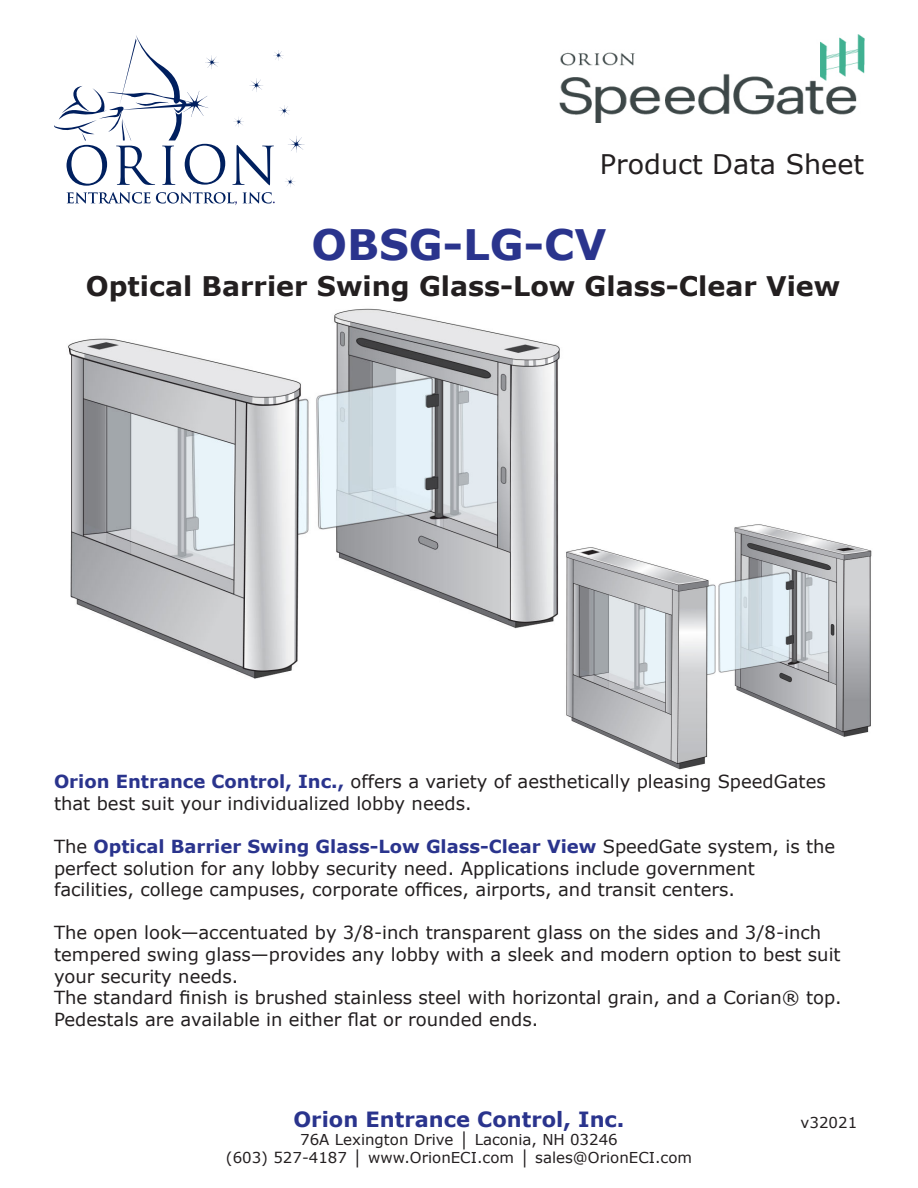
<style>
.page{position:relative;width:918px;height:1188px;background:#fff}
.page>*{position:absolute;margin:0;border:0;box-sizing:border-box;transform-origin:0 0}
.t1{font:700 42px "Verdana";color:#2a348d}
.t2{font:700 27px "Verdana";color:#231f20}
.t3{font:27px "Verdana";color:#231f20}
.t4{font:700 21px "Verdana";color:#2a348d}
.t5{font:18px/21.6px "Verdana";color:#231f20}
.t6{font:15px "Verdana";color:#231f20}
.s1{font-weight:700;color:#2a348d}
</style>
<div class="page">
<svg style="left:67px;top:192px;width:170px;height:13px"></svg>
<svg style="left:243px;top:192px;width:32px;height:12px"></svg>
<svg style="left:232px;top:145px;width:42px;height:40px"></svg>
<svg style="left:249px;top:78px;width:14px;height:14px"></svg>
<svg style="left:233px;top:117px;width:11px;height:10px"></svg>
<svg style="left:288px;top:136px;width:17px;height:17px"></svg>
<svg style="left:279px;top:105px;width:11px;height:12px"></svg>
<svg style="left:54px;top:35px;width:171px;height:151px"></svg>
<svg style="left:285px;top:177px;width:10px;height:10px"></svg>
<svg style="left:273px;top:50px;width:11px;height:11px"></svg>
<img style="left:68px;top:308px;width:492px;height:371px">
<img style="left:559px;top:35px;width:305px;height:87px">
<img style="left:559px;top:481px;width:313px;height:289px">
<p class="t3" style="left:600px;top:147px;width:266px">Product Data Sheet</p>
<p class="t1" style="left:311px;top:217px;width:297px">OBSG-LG-CV</p>
<p class="t2" style="left:86px;top:268px;width:756px">Optical Barrier Swing Glass-Low Glass-Clear View</p>
<p class="t5" style="left:54px;top:771px;width:773px"><span class="s1">Orion Entrance Control, Inc.,</span> offers a variety of aesthetically pleasing SpeedGates that best suit your individualized lobby needs.</p>
<p class="t5" style="left:54px;top:836px;width:783px">The <span class="s1">Optical Barrier Swing Glass-Low Glass-Clear View</span> SpeedGate system, is the perfect solution for any lobby security need. Applications include government</p>
<p class="t5" style="left:54px;top:879px;width:683px">facilities, college campuses, corporate offices, airports, and transit centers.</p>
<p class="t5" style="left:54px;top:922px;width:788px">The open look—accentuated by 3/8-inch transparent glass on the sides and 3/8-inch tempered swing glass—provides any lobby with a sleek and modern option to best suit your security needs.</p>
<p class="t5" style="left:54px;top:987px;width:789px">The standard finish is brushed stainless steel with horizontal grain, and a Corian® top.</p>
<p class="t5" style="left:54px;top:1009px;width:486px">Pedestals are available in either flat or rounded ends.</p>
<p class="t4" style="left:293px;top:1106px;width:333px">Orion Entrance Control, Inc.</p>
<p class="t6" style="left:300px;top:1130px;width:319px">76A Lexington Drive │ Laconia, NH 03246</p>
<p class="t6" style="left:226px;top:1148px;width:468px">(603) 527-4187 │ www.OrionECI.com │ sales@OrionECI.com</p>
<p class="t6" style="left:801px;top:1113px;width:58px">v32021</p>
</div>
